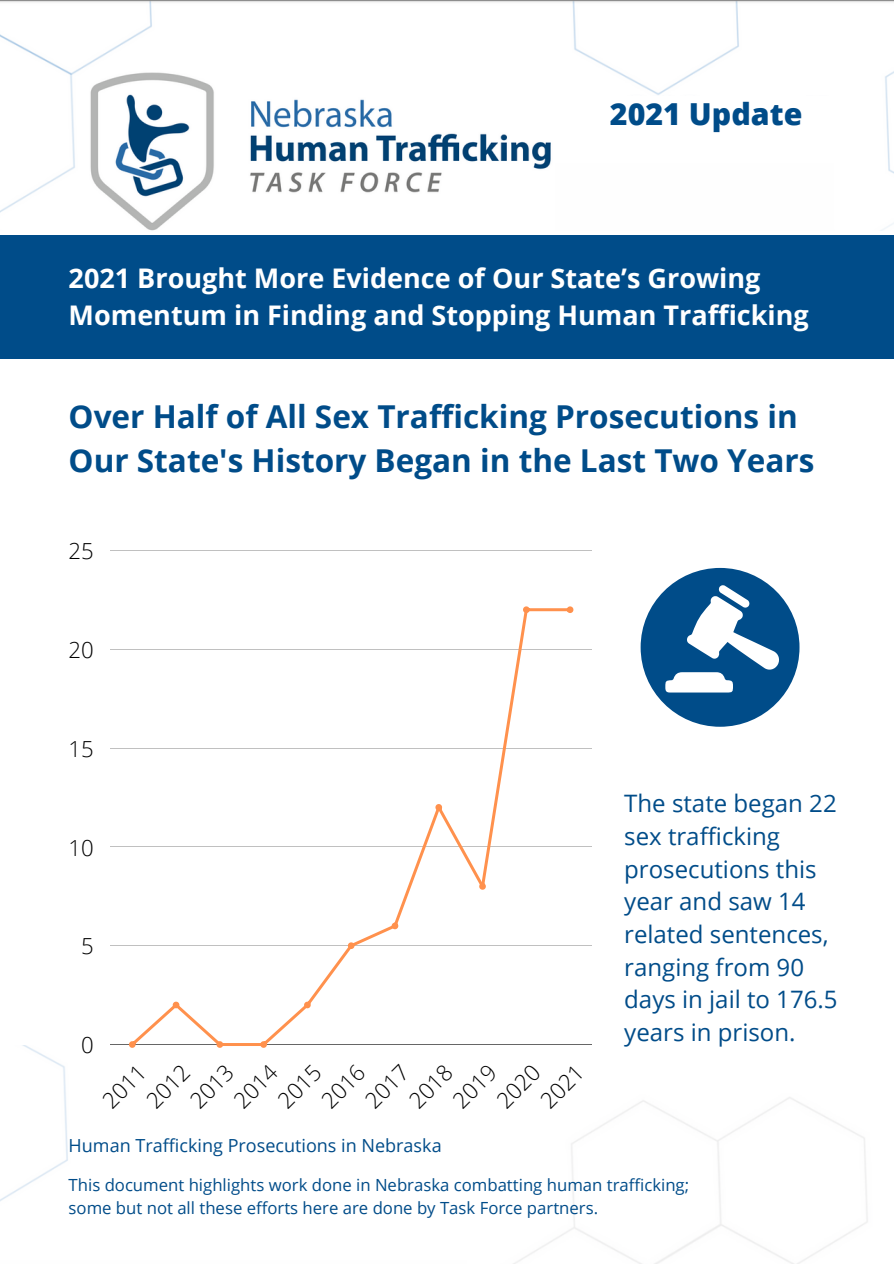
<style>
.page{position:relative;width:894px;height:1264px;background:#fff}
.page>*{position:absolute;margin:0;border:0;box-sizing:border-box;transform-origin:0 0}
.t1{font:700 31.5px "Open Sans";color:#004c89}
.t2{font:800 30.3px "Open Sans";color:#004c89}
.t3{font:700 27px/37.2px "Open Sans";color:#fff}
.t4{font:24px/32.7px "Open Sans";color:#004c89}
.t5{font:300 22.05px "Open Sans";color:#000}
.t6{font:18px "Open Sans";color:#004c89}
.t7{font:16.65px/22.5px "Open Sans";color:#004c89}
</style>
<div class="page">
<hr style="left:110px;top:550px;width:482px;height:1px;background:#000">
<hr style="left:110px;top:649px;width:482px;height:1px;background:#000">
<hr style="left:110px;top:747px;width:482px;height:1px;background:#000">
<hr style="left:110px;top:846px;width:482px;height:1px;background:#000">
<hr style="left:110px;top:945px;width:482px;height:1px;background:#000">
<hr style="left:110px;top:1044px;width:482px;height:1px;background:#000">
<svg style="left:129px;top:606px;width:444px;height:441px"></svg>
<div style="left:0;top:235px;width:893px;height:124px;background:#004c89"></div>
<svg style="left:640px;top:568px;width:159px;height:158px"></svg>
<img style="left:90px;top:72px;width:461px;height:159px">
<p class="t2" style="left:609px;top:93px;width:194px">2021 Update</p>
<p class="t3" style="left:69px;top:259px;width:741px">2021 Brought More Evidence of Our State’s Growing<br>Momentum in Finding and Stopping Human Trafficking</p>
<p class="t1" style="left:69px;top:394px;width:730px">Over Half of All Sex Trafficking Prosecutions in</p>
<p class="t1" style="left:69px;top:438px;width:747px">Our State's History Began in the Last Two Years</p>
<p class="t5" style="left:69px;top:535px;width:27px">25</p>
<p class="t5" style="left:69px;top:634px;width:27px">20</p>
<p class="t5" style="left:69px;top:733px;width:27px">15</p>
<p class="t5" style="left:69px;top:832px;width:27px">10</p>
<p class="t5" style="left:81px;top:930px;width:14px">5</p>
<p class="t5" style="left:81px;top:1029px;width:14px">0</p>
<p class="t5" style="left:95px;top:1093px;width:52px;rotate:-45deg">2011</p>
<p class="t5" style="left:139px;top:1093px;width:52px;rotate:-45deg">2012</p>
<p class="t5" style="left:183px;top:1093px;width:52px;rotate:-45deg">2013</p>
<p class="t5" style="left:227px;top:1093px;width:52px;rotate:-45deg">2014</p>
<p class="t5" style="left:271px;top:1093px;width:52px;rotate:-45deg">2015</p>
<p class="t5" style="left:314px;top:1093px;width:52px;rotate:-45deg">2016</p>
<p class="t5" style="left:358px;top:1093px;width:52px;rotate:-45deg">2017</p>
<p class="t5" style="left:402px;top:1093px;width:52px;rotate:-45deg">2018</p>
<p class="t5" style="left:446px;top:1093px;width:52px;rotate:-45deg">2019</p>
<p class="t5" style="left:489px;top:1093px;width:52px;rotate:-45deg">2020</p>
<p class="t5" style="left:533px;top:1093px;width:52px;rotate:-45deg">2021</p>
<p class="t6" style="left:69px;top:1132px;width:374px">Human Trafficking Prosecutions in Nebraska</p>
<p class="t4" style="left:624px;top:786px;width:215px">The state began 22 sex trafficking prosecutions this year and saw 14 related sentences, ranging from 90 days in jail to 176.5 years in prison.</p>
<p class="t7" style="left:69px;top:1173px;width:622px">This document highlights work done in Nebraska combatting human trafficking; some but not all these efforts here are done by Task Force partners.</p>
</div>
